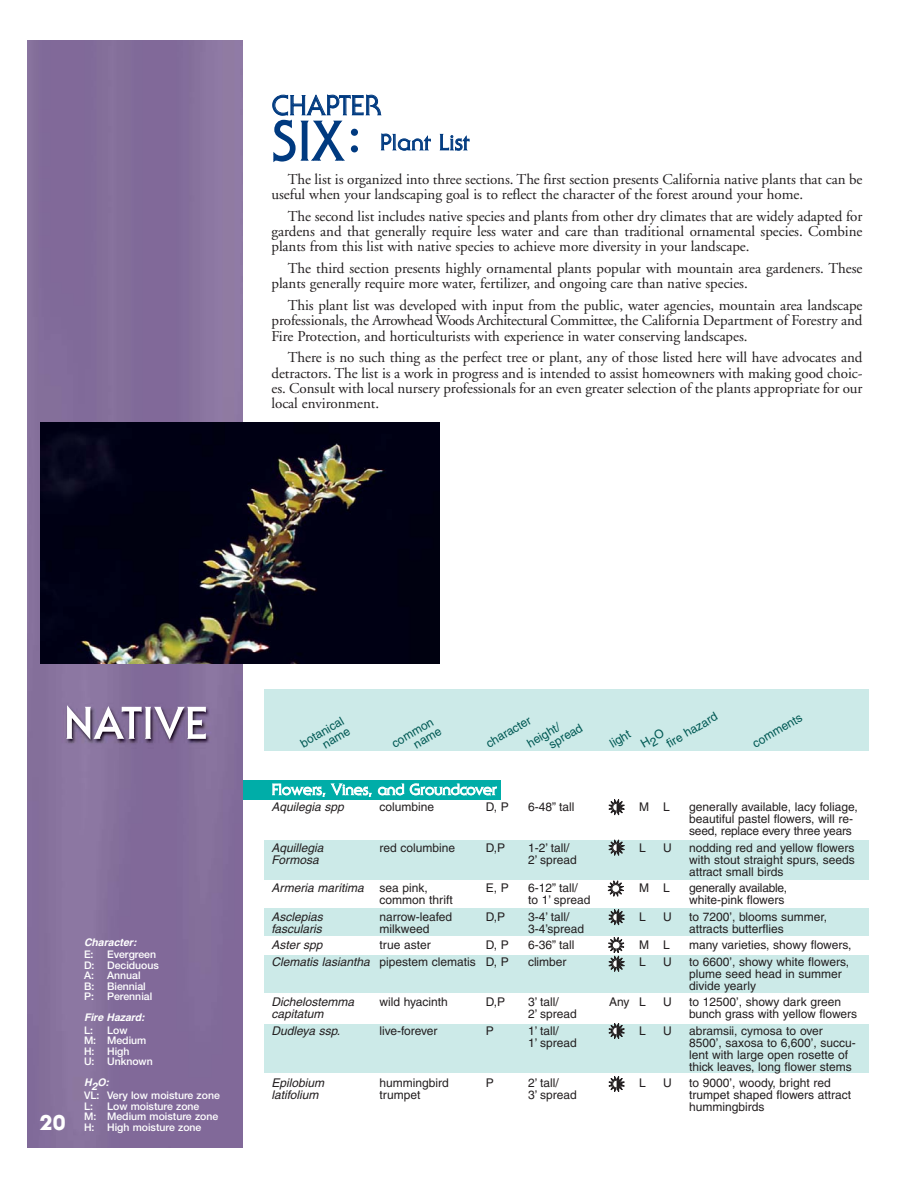
<style>
.page{position:relative;width:918px;height:1188px;background:#fff}
.page>*{position:absolute;margin:0;border:0;box-sizing:border-box;transform-origin:0 0}
.t1{font:54px "Serif Gothic";color:#003a80}
.t2{font:27px "Serif Gothic";letter-spacing:.015em;color:#003a80}
.t3{font:21.75px "Serif Gothic";letter-spacing:.035em;color:#003a80}
.t4{font:800 21px "Serif Gothic";color:#fff}
.t5{font:15px/15.3px "Adobe Garamond";letter-spacing:-.005em;color:#231f20;text-align:justify}
.t6{font:15px "Serif Gothic";color:#fff}
.t7{font:12px/12px "Helvetica";color:#231f20}
.t8{font:italic 12px "Helvetica";color:#231f20}
.t9{font:12px/12px "Helvetica";color:#005954;text-align:right}
.t10{font:500 10.5px/10.5px "Helvetica Neue";color:#fff}
.t11{font:italic 700 10.5px "Helvetica";color:#fff}
.s1{font-style:normal}
.s2{font-style:italic}
</style>
<div class="page">
<div style="left:265px;top:1025px;width:604px;height:48px;background:#cceae8"></div>
<div style="left:265px;top:955px;width:604px;height:37px;background:#cceae8"></div>
<div style="left:265px;top:908px;width:604px;height:28px;background:#cceae8"></div>
<div style="left:265px;top:840px;width:604px;height:40px;background:#cceae8"></div>
<div style="left:265px;top:689px;width:604px;height:38px;background:#cceae8"></div>
<div style="left:224px;top:780px;width:277px;height:19px;background:#00ada8"></div>
<div style="left:265px;top:700px;width:604px;height:51px;background:#cceae8"></div>
<img style="left:27px;top:41px;width:216px;height:1107px">
<img style="left:66px;top:705px;width:140px;height:35px">
<img style="left:40px;top:422px;width:400px;height:241px">
<svg style="left:608px;top:881px;width:16px;height:15px"></svg>
<svg style="left:609px;top:799px;width:15px;height:16px"></svg>
<svg style="left:609px;top:840px;width:15px;height:15px"></svg>
<svg style="left:609px;top:909px;width:15px;height:16px"></svg>
<svg style="left:608px;top:937px;width:16px;height:35px"></svg>
<svg style="left:609px;top:1023px;width:15px;height:16px"></svg>
<svg style="left:609px;top:1076px;width:15px;height:16px"></svg>
<h2 class="t2" style="left:272px;top:96px;width:111px">CHAPTER</h2>
<h1 class="t1" style="left:272px;top:121px;width:92px">SIX:</h1>
<h3 class="t3" style="left:380px;top:134px;width:90px">Plant List</h3>
<p class="t5" style="left:272px;top:173px;width:593px;text-indent:16px">The list is organized into three sections. The first section presents California native plants that can be useful when your landscaping goal is to reflect the character of the forest around your home.</p>
<p class="t5" style="left:272px;top:210px;width:593px;text-indent:16px">The second list includes native species and plants from other dry climates that are widely adapted for gardens and that generally require less water and care than traditional ornamental species. Combine plants from this list with native species to achieve more diversity in your landscape.</p>
<p class="t5" style="left:272px;top:262px;width:593px;text-indent:16px">The third section presents highly ornamental plants popular with mountain area gardeners. These plants generally require more water, fertilizer, and ongoing care than native species.</p>
<p class="t5" style="left:271px;top:299px;width:593px;text-indent:16px">This plant list was developed with input from the public, water agencies, mountain area landscape professionals, the Arrowhead Woods Architectural Committee, the California Department of Forestry and Fire Protection, and horticulturists with experience in water conserving landscapes.</p>
<p class="t5" style="left:271px;top:351px;width:593px;text-indent:16px">There is no such thing as the perfect tree or plant, any of those listed here will have advocates and detractors. The list is a work in progress and is intended to assist homeowners with making good choic&shy;es. Consult with local nursery professionals for an even greater selection of the plants appropriate for our local environment.</p>
<h3 class="t4" style="left:40px;top:1116px;width:27px">20</h3>
<p class="t11" style="left:84px;top:938px;width:56px">Character:</p>
<p class="t10" style="left:84px;top:950px;width:11px">E:</p>
<p class="t10" style="left:84px;top:950px;width:77px;text-indent:23px">Evergreen<br>D: Deciduous<br>A:</p>
<p class="t10" style="left:84px;top:971px;width:63px;text-indent:23px">Annual<br>B: Biennial<br>P:</p>
<p class="t10" style="left:107px;top:992px;width:47px">Perennial</p>
<p class="t11" style="left:84px;top:1014px;width:64px">Fire Hazard:</p>
<p class="t10" style="left:84px;top:1026px;width:10px">L:</p>
<p class="t10" style="left:84px;top:1026px;width:70px;text-indent:23px">Low<br>M: Medium<br>H: High<br>U: Unknown</p>
<p class="t11" style="left:84px;top:1079px;width:29px">H2O:</p>
<p class="t10" style="left:84px;top:1091px;width:137px">VL: Very low moisture zone<br>L:</p>
<p class="t10" style="left:84px;top:1102px;width:136px;text-indent:23px">Low moisture zone<br>M: Medium moisture zone<br>H: High moisture zone</p>
<p class="t9" style="left:541px;top:731px;width:38px;text-align:left;text-indent:-18px;rotate:-30deg">height/ spread</p>
<p class="t9" style="left:665px;top:740px;width:59px;rotate:-30deg">fire hazard</p>
<p class="t9" style="left:751px;top:740px;width:57px;rotate:-30deg">comments</p>
<p class="t9" style="left:299px;top:740px;width:50px;rotate:-30deg">botanical name</p>
<p class="t9" style="left:390px;top:740px;width:50px;rotate:-30deg">common name</p>
<p class="t9" style="left:484px;top:740px;width:51px;rotate:-30deg">character</p>
<p class="t9" style="left:608px;top:740px;width:24px;rotate:-30deg">light</p>
<p class="t6" style="left:272px;top:784px;width:226px">Flowers, Vines, and Groundcover</p>
<p class="t8" style="left:272px;top:803px;width:76px">Aquilegia spp</p>
<p class="t7" style="left:380px;top:802px;width:56px">columbine</p>
<p class="t7" style="left:486px;top:802px;width:24px">D, P</p>
<p class="t7" style="left:528px;top:802px;width:48px">6-48” tall</p>
<p class="t7" style="left:639px;top:802px;width:32px">M L</p>
<p class="t7" style="left:689px;top:802px;width:170px">generally available, lacy foliage, beautiful pastel flowers, will re&shy;seed, replace every three years</p>
<p class="t8" style="left:272px;top:843px;width:56px">Aquillegia</p>
<p class="t7" style="left:380px;top:843px;width:77px">red columbine</p>
<p class="t7" style="left:486px;top:843px;width:21px">D,P</p>
<p class="t7" style="left:528px;top:843px;width:43px">1-2’ tall/</p>
<p class="t7" style="left:639px;top:843px;width:8px">L</p>
<p class="t7" style="left:663px;top:843px;width:10px">U</p>
<p class="t7" style="left:689px;top:843px;width:167px">nodding red and yellow flowers</p>
<p class="t8" style="left:272px;top:855px;width:51px">Formosa</p>
<p class="t7" style="left:528px;top:855px;width:50px">2’ spread</p>
<p class="t7" style="left:689px;top:855px;width:167px">with stout straight spurs, seeds attract small birds</p>
<p class="t8" style="left:272px;top:884px;width:158px">Armeria maritima <span class="s1">s e a p i n k ,</span></p>
<p class="t7" style="left:486px;top:883px;width:25px">E, P</p>
<p class="t7" style="left:528px;top:883px;width:51px">6-12” tall/</p>
<p class="t7" style="left:639px;top:883px;width:32px">M L</p>
<p class="t7" style="left:689px;top:883px;width:100px">generally available,</p>
<p class="t7" style="left:380px;top:895px;width:75px">common thrift</p>
<p class="t7" style="left:528px;top:895px;width:64px">to 1’ spread</p>
<p class="t7" style="left:689px;top:895px;width:97px">white-pink flowers</p>
<p class="t8" style="left:272px;top:912px;width:55px">Asclepias</p>
<p class="t7" style="left:380px;top:912px;width:74px">narrow-leafed</p>
<p class="t7" style="left:486px;top:912px;width:21px">D,P</p>
<p class="t7" style="left:528px;top:912px;width:43px">3-4’ tall/</p>
<p class="t7" style="left:639px;top:912px;width:8px">L</p>
<p class="t7" style="left:663px;top:912px;width:10px">U</p>
<p class="t7" style="left:689px;top:912px;width:140px">to 7200’, blooms summer,</p>
<p class="t8" style="left:272px;top:924px;width:54px">fascularis</p>
<p class="t7" style="left:380px;top:924px;width:51px">milkweed</p>
<p class="t7" style="left:528px;top:924px;width:58px">3-4’spread</p>
<p class="t7" style="left:689px;top:924px;width:96px">attracts butterflies</p>
<p class="t8" style="left:272px;top:941px;width:55px">Aster spp</p>
<p class="t7" style="left:380px;top:940px;width:53px">true aster</p>
<p class="t7" style="left:486px;top:940px;width:24px">D, P</p>
<p class="t7" style="left:528px;top:940px;width:48px">6-36” tall</p>
<p class="t7" style="left:639px;top:940px;width:32px">M L</p>
<p class="t7" style="left:689px;top:940px;width:164px">many varieties, showy flowers,</p>
<p class="t7" style="left:272px;top:957px;width:239px"><span class="s2">Clematis lasiantha</span> pipestem clematis D, P</p>
<p class="t7" style="left:528px;top:957px;width:40px">climber</p>
<p class="t7" style="left:639px;top:957px;width:8px">L</p>
<p class="t7" style="left:663px;top:957px;width:10px">U</p>
<p class="t7" style="left:689px;top:957px;width:162px">to 6600’, showy white flowers, plume seed head in summer divide yearly</p>
<p class="t8" style="left:272px;top:998px;width:87px">Dichelostemma</p>
<p class="t7" style="left:380px;top:997px;width:70px">wild hyacinth</p>
<p class="t7" style="left:486px;top:997px;width:21px">D,P</p>
<p class="t7" style="left:528px;top:997px;width:32px">3’ tall/</p>
<p class="t7" style="left:609px;top:997px;width:38px">Any L</p>
<p class="t7" style="left:663px;top:997px;width:10px">U</p>
<p class="t7" style="left:689px;top:997px;width:153px">to 12500’, showy dark green</p>
<p class="t8" style="left:272px;top:1010px;width:56px">capitatum</p>
<p class="t7" style="left:528px;top:1009px;width:50px">2’ spread</p>
<p class="t7" style="left:689px;top:1009px;width:170px">bunch grass with yellow flowers</p>
<p class="t8" style="left:272px;top:1026px;width:73px">Dudleya ssp.</p>
<p class="t7" style="left:380px;top:1026px;width:60px">live-forever</p>
<p class="t7" style="left:486px;top:1026px;width:10px">P</p>
<p class="t7" style="left:528px;top:1026px;width:32px">1’ tall/</p>
<p class="t7" style="left:639px;top:1026px;width:8px">L</p>
<p class="t7" style="left:663px;top:1026px;width:10px">U</p>
<p class="t7" style="left:689px;top:1026px;width:135px">abramsii, cymosa to over</p>
<p class="t7" style="left:528px;top:1038px;width:50px">1’ spread</p>
<p class="t7" style="left:689px;top:1038px;width:168px">8500’, saxosa to 6,600’, succu&shy;lent with large open rosette of thick leaves, long flower stems</p>
<p class="t8" style="left:272px;top:1079px;width:57px">Epilobium</p>
<p class="t7" style="left:380px;top:1078px;width:71px">hummingbird</p>
<p class="t7" style="left:486px;top:1078px;width:10px">P</p>
<p class="t7" style="left:528px;top:1078px;width:32px">2’ tall/</p>
<p class="t7" style="left:639px;top:1078px;width:8px">L</p>
<p class="t7" style="left:663px;top:1078px;width:10px">U</p>
<p class="t7" style="left:689px;top:1078px;width:143px">to 9000’, woody, bright red</p>
<p class="t8" style="left:272px;top:1091px;width:51px">latifolium</p>
<p class="t7" style="left:380px;top:1090px;width:42px">trumpet</p>
<p class="t7" style="left:528px;top:1090px;width:50px">3’ spread</p>
<p class="t7" style="left:689px;top:1090px;width:164px">trumpet shaped flowers attract hummingbirds</p>
</div>
